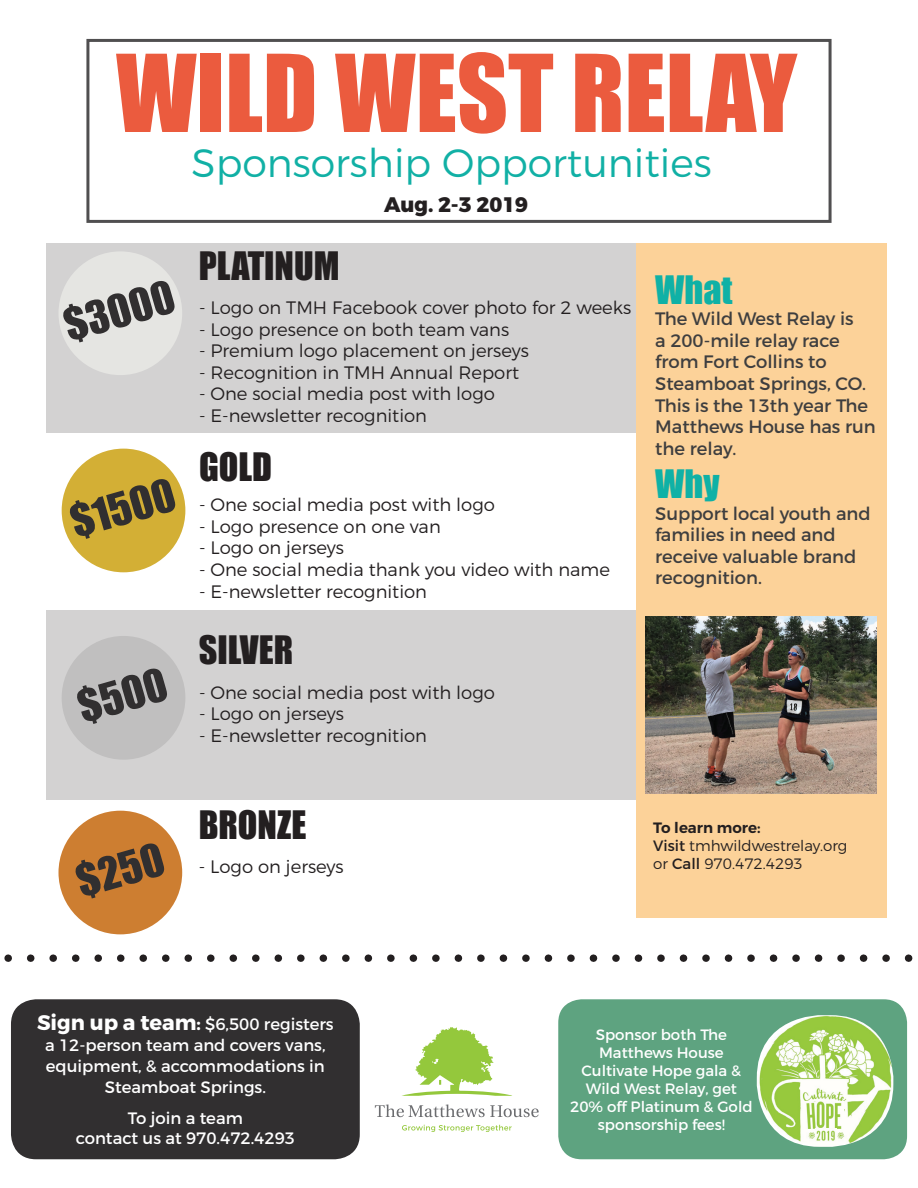
<style>
.page{position:relative;width:918px;height:1188px;background:#fff}
.page>*{position:absolute;margin:0;border:0;box-sizing:border-box;transform-origin:0 0}
.t1{font:99px "Impact";color:#eb5b3e}
.t2{font:42px "Impact";color:#312f30}
.t3{font:300 39.6px "Montserrat";color:#11b0a5}
.t4{font:36px "Impact";color:#231f20}
.t5{font:36px "Impact";color:#0fb1a6}
.t6{font:800 21px "Montserrat";color:#231f20}
.t7{font:300 18px "Montserrat";color:#231f20}
.t8{font:18px/21.6px "Montserrat";color:#3e3e3f}
.t9{font:16.5px/21px "Montserrat";color:#fff;text-align:center}
.t10{font:15px/18px "Montserrat";color:#fff;text-align:center}
.t11{font:300 15px/18px "Montserrat";color:#231f20}
.s1{font-weight:600}
.s2{font-weight:400}
.s3{font-weight:700;font-size:21px}
.s4{font-weight:700;font-size:18px}
</style>
<div class="page">
<div style="left:86px;top:39px;width:746px;height:184px;border:3px solid #504f50"></div>
<div style="left:46px;top:243px;width:593px;height:190px;background:#d3d2d2"></div>
<div style="left:46px;top:610px;width:593px;height:190px;background:#d3d2d2"></div>
<div style="left:637px;top:243px;width:250px;height:675px;background:#fcd299"></div>
<div style="left:558px;top:999px;width:349px;height:160px;background:#5ea380;border-radius:23px"></div>
<div style="left:11px;top:999px;width:349px;height:160px;background:#312f30;border-radius:25px"></div>
<svg style="left:4px;top:954px;width:909px;height:8px"></svg>
<div style="left:59px;top:251px;width:123px;height:124px;background:#e5e5e2;border-radius:50%"></div>
<div style="left:62px;top:449px;width:123px;height:123px;background:#d3af35;border-radius:50%"></div>
<div style="left:62px;top:636px;width:123px;height:124px;background:#c0bfbf;border-radius:50%"></div>
<div style="left:59px;top:811px;width:123px;height:123px;background:#cd7e31;border-radius:50%"></div>
<svg style="left:402px;top:1027px;width:110px;height:69px"></svg>
<svg style="left:375px;top:1104px;width:164px;height:13px"></svg>
<svg style="left:402px;top:1125px;width:110px;height:7px"></svg>
<img style="left:646px;top:617px;width:230px;height:176px">
<img style="left:757px;top:1015px;width:136px;height:132px">
<img style="left:804px;top:1102px;width:40px;height:27px">
<img style="left:815px;top:1129px;width:22px;height:13px">
<h1 class="t1" style="left:116px;top:16px;width:682px">WILD WEST RELAY</h1>
<h3 class="t3" style="left:192px;top:139px;width:521px">Sponsorship Opportunities</h3>
<h2 class="t2" style="left:56px;top:295px;width:114px;rotate:-16deg">$3000</h2>
<h2 class="t2" style="left:63px;top:491px;width:108px;rotate:-16deg">$1500</h2>
<h2 class="t2" style="left:70px;top:676px;width:92px;rotate:-16deg">$500</h2>
<h3 class="t4" style="left:199px;top:238px;width:142px">PLATINUM</h3>
<p class="t6" style="left:384px;top:191px;width:145px">Aug. 2-3 2019</p>
<p class="t7" style="left:199px;top:297px;width:434px">- Logo on TMH Facebook cover photo for 2 weeks</p>
<p class="t7" style="left:199px;top:318px;width:312px">- Logo presence on both team vans</p>
<p class="t7" style="left:199px;top:340px;width:331px">- Premium logo placement on jerseys</p>
<p class="t7" style="left:199px;top:361px;width:322px">- Recognition in TMH Annual Report</p>
<p class="t7" style="left:199px;top:383px;width:297px">- One social media post with logo</p>
<p class="t7" style="left:199px;top:405px;width:230px">- E-newsletter recognition</p>
<h3 class="t4" style="left:199px;top:439px;width:75px">GOLD</h3>
<p class="t7" style="left:199px;top:494px;width:297px">- One social media post with logo</p>
<p class="t7" style="left:199px;top:515px;width:243px">- Logo presence on one van</p>
<p class="t7" style="left:199px;top:537px;width:146px">- Logo on jerseys</p>
<p class="t7" style="left:199px;top:559px;width:412px">- One social media thank you video with name</p>
<p class="t7" style="left:199px;top:580px;width:230px">- E-newsletter recognition</p>
<h3 class="t4" style="left:199px;top:622px;width:96px">SILVER</h3>
<p class="t7" style="left:199px;top:681px;width:297px">- One social media post with logo</p>
<p class="t7" style="left:199px;top:703px;width:146px">- Logo on jerseys</p>
<p class="t7" style="left:199px;top:724px;width:230px">- E-newsletter recognition</p>
<h3 class="t5" style="left:655px;top:262px;width:79px">What</h3>
<p class="t8" style="left:655px;top:308px;width:222px">The Wild West Relay is<br>a 200-mile relay race from Fort Collins to<br>Steamboat Springs, CO.<br>This is the 13th year The<br>Matthews House has run the relay.</p>
<h3 class="t5" style="left:655px;top:456px;width:66px">Why</h3>
<p class="t8" style="left:655px;top:502px;width:217px">Support local youth and families in need and receive valuable brand recognition.</p>
<h2 class="t2" style="left:68px;top:851px;width:91px;rotate:-16deg">$250</h2>
<h3 class="t4" style="left:199px;top:797px;width:109px">BRONZE</h3>
<p class="t7" style="left:199px;top:856px;width:146px">- Logo on jerseys</p>
<p class="t11" style="left:653px;top:819px;width:196px"><span class="s1">To learn more:<br></span><span class="s2">Visit</span> tmhwildwestrelay.org or <span class="s2">Call</span> 970.472.4293</p>
<p class="t9" style="left:37px;top:1014px;width:298px"><span class="s3">Sign up a team</span><span class="s4">:</span> $6,500 registers a 12-person team and covers vans, equipment, &amp; accommodations in<br>Steamboat Springs.</p>
<p class="t9" style="left:76px;top:1108px;width:221px;line-height:19.8px">To join a team<br>contact us at 970.472.4293</p>
<p class="t10" style="left:570px;top:1026px;width:184px">Sponsor both The<br>Matthews House<br>Cultivate Hope gala &amp;<br>Wild West Relay, get<br>20% off Platinum &amp; Gold sponsorship fees!</p>
</div>
